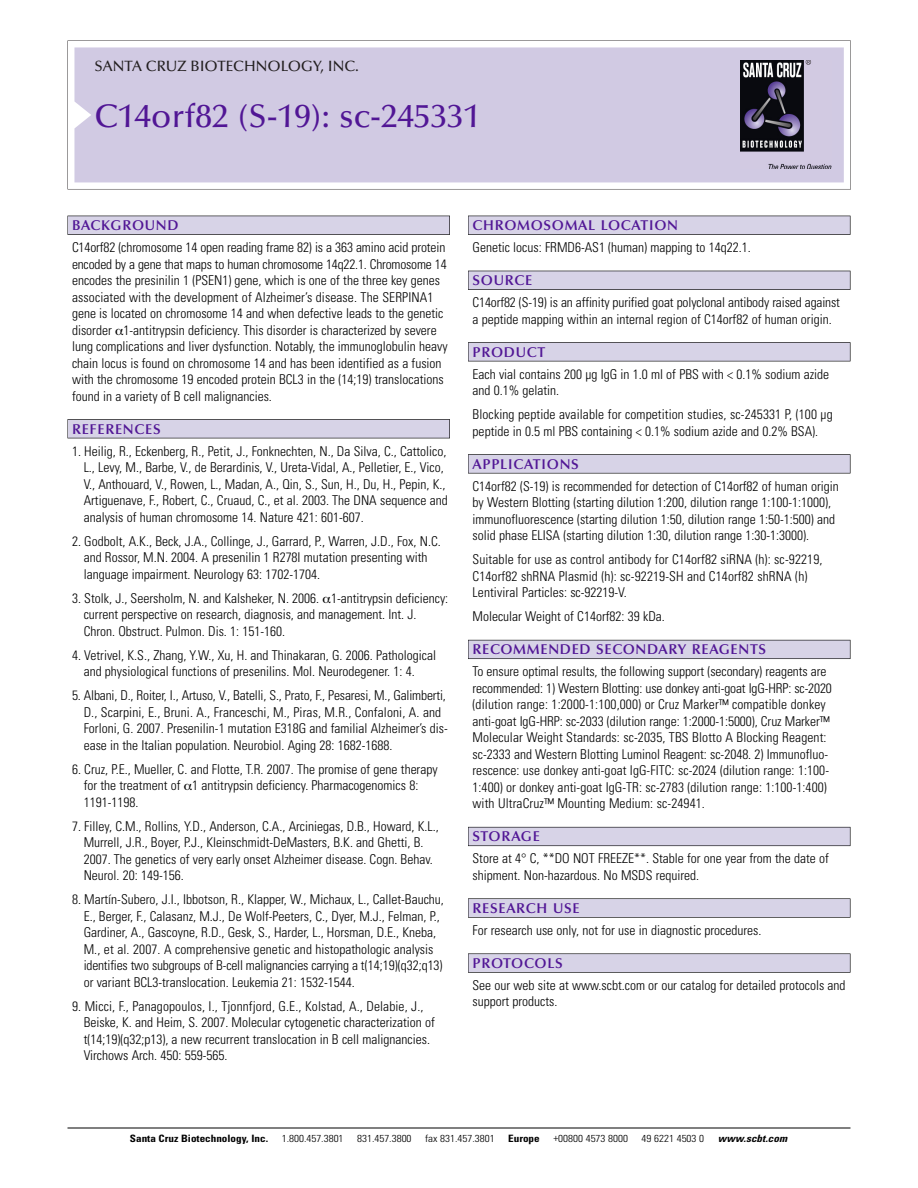
<style>
.page{position:relative;width:918px;height:1188px;background:#fff}
.page>*{position:absolute;margin:0;border:0;box-sizing:border-box;transform-origin:0 0}
.t1{font:500 33px "Optima";color:#511695}
.t2{font:500 15px "Optima";color:#231f20}
.t3{font:600 14.25px "Optima";letter-spacing:.05em;color:#511695}
.t4{font:300 condensed 13.5px/16.5px "Univers";color:#000}
.t5{font:300 condensed 10.2px "Univers";color:#000;scale:1.1 1}
.t6{font:700 condensed 10.2px "Univers";color:#000;scale:1.1 1}
.t7{font:italic 700 condensed 10.2px "Univers";letter-spacing:.005em;color:#000;scale:1.1 1}
</style>
<div class="page">
<svg style="left:68px;top:40px;width:783px;height:149px"></svg>
<div style="left:74px;top:47px;width:770px;height:135px;background:#d1cae3"></div>
<img style="left:741px;top:60px;width:90px;height:108px">
<div style="left:68px;top:216px;width:382px;height:19px;background:#525155"></div>
<div style="left:68px;top:216px;width:381px;height:18px;background:#d7d3e7"></div>
<div style="left:68px;top:419px;width:382px;height:19px;background:#525155"></div>
<div style="left:68px;top:420px;width:381px;height:18px;background:#d7d3e7"></div>
<div style="left:468px;top:216px;width:382px;height:19px;background:#525155"></div>
<div style="left:468px;top:216px;width:382px;height:18px;background:#d7d3e7"></div>
<div style="left:468px;top:271px;width:382px;height:19px;background:#515055"></div>
<div style="left:468px;top:271px;width:382px;height:18px;background:#d7d3e7"></div>
<div style="left:468px;top:342px;width:382px;height:19px;background:#545357"></div>
<div style="left:468px;top:343px;width:382px;height:18px;background:#d7d3e7"></div>
<div style="left:468px;top:454px;width:382px;height:19px;background:#575759"></div>
<div style="left:468px;top:455px;width:382px;height:18px;background:#d7d3e7"></div>
<div style="left:468px;top:640px;width:382px;height:19px;background:#5b5a62"></div>
<div style="left:468px;top:640px;width:382px;height:18px;background:#d7d3e7"></div>
<div style="left:468px;top:827px;width:382px;height:19px;background:#66646e"></div>
<div style="left:468px;top:827px;width:382px;height:18px;background:#d7d3e7"></div>
<div style="left:468px;top:898px;width:382px;height:20px;background:#666"></div>
<div style="left:468px;top:899px;width:382px;height:18px;background:#d7d3e7"></div>
<svg style="left:468px;top:953px;width:382px;height:20px"></svg>
<div style="left:468px;top:954px;width:382px;height:18px;background:#d7d3e7"></div>
<hr style="left:68px;top:1128px;width:782px;height:1px;background:#000">
<p class="t2" style="left:94px;top:61px;width:266px">SANTA CRUZ BIOTECHNOLOGY, INC.</p>
<h1 class="t1" style="left:94px;top:103px;width:387px">C14orf82 (S-19): sc-245331</h1>
<p class="t3" style="left:72px;top:219px;width:108px">BACKGROUND</p>
<p class="t4" style="left:72px;top:240px;width:377px">C14orf82 (chromosome 14 open reading frame 82) is a 363 amino acid protein encoded by a gene that maps to human chromosome 14q22.1. Chromosome 14 encodes the presinilin 1 (PSEN1) gene, which is one of the three key genes associated with the development of Alzheimer’s disease. The SERPINA1 gene is located on chromosome 14 and when defective leads to the genetic disorder 1-antitrypsin deficiency. This disorder is characterized by severe lung complications and liver dysfunction. Notably, the immunoglobulin heavy chain locus is found on chromosome 14 and has been identified as a fusion with the chromosome 19 encoded protein BCL3 in the (14;19) translocations found in a variety of B cell malignancies.</p>
<p class="t3" style="left:72px;top:423px;width:90px">REFERENCES</p>
<p class="t4" style="left:84px;top:444px;width:366px;text-indent:-12px">1. Heilig, R., Eckenberg, R., Petit, J., Fonknechten, N., Da Silva, C., Cattolico, L., Levy, M., Barbe, V., de Berardinis, V., Ureta-Vidal, A., Pelletier, E., Vico, V., Anthouard, V., Rowen, L., Madan, A., Qin, S., Sun, H., Du, H., Pepin, K., Artiguenave, F., Robert, C., Cruaud, C., et al. 2003. The DNA sequence and analysis of human chromosome 14. Nature 421: 601-607.</p>
<p class="t4" style="left:84px;top:534px;width:359px;text-indent:-12px">2. Godbolt, A.K., Beck, J.A., Collinge, J., Garrard, P., Warren, J.D., Fox, N.C. and Rossor, M.N. 2004. A presenilin 1 R278I mutation presenting with language impairment. Neurology 63: 1702-1704.</p>
<p class="t4" style="left:84px;top:591px;width:366px;text-indent:-12px">3. Stolk, J., Seersholm, N. and Kalsheker, N. 2006. 1-antitrypsin deficiency: current perspective on research, diagnosis, and management. Int. J.<br>Chron. Obstruct. Pulmon. Dis. 1: 151-160.</p>
<p class="t4" style="left:84px;top:648px;width:354px;text-indent:-12px">4. Vetrivel, K.S., Zhang, Y.W., Xu, H. and Thinakaran, G. 2006. Pathological and physiological functions of presenilins. Mol. Neurodegener. 1: 4.</p>
<p class="t4" style="left:84px;top:688px;width:366px;text-indent:-12px">5. Albani, D., Roiter, I., Artuso, V., Batelli, S., Prato, F., Pesaresi, M., Galimberti, D., Scarpini, E., Bruni. A., Franceschi, M., Piras, M.R., Confaloni, A. and Forloni, G. 2007. Presenilin-1 mutation E318G and familial Alzheimer’s dis&shy;ease in the Italian population. Neurobiol. Aging 28: 1682-1688.</p>
<p class="t4" style="left:84px;top:762px;width:355px;text-indent:-12px">6. Cruz, P.E., Mueller, C. and Flotte, T.R. 2007. The promise of gene therapy for the treatment of 1 antitrypsin deficiency. Pharmacogenomics 8:<br>1191-1198.</p>
<p class="t4" style="left:84px;top:819px;width:357px;text-indent:-12px">7. Filley, C.M., Rollins, Y.D., Anderson, C.A., Arciniegas, D.B., Howard, K.L., Murrell, J.R., Boyer, P.J., Kleinschmidt-DeMasters, B.K. and Ghetti, B.<br>2007. The genetics of very early onset Alzheimer disease. Cogn. Behav.<br>Neurol. 20: 149-156.</p>
<p class="t4" style="left:84px;top:892px;width:362px;text-indent:-12px">8. Martín-Subero, J.I., Ibbotson, R., Klapper, W., Michaux, L., Callet-Bauchu, E., Berger, F., Calasanz, M.J., De Wolf-Peeters, C., Dyer, M.J., Felman, P., Gardiner, A., Gascoyne, R.D., Gesk, S., Harder, L., Horsman, D.E., Kneba, M., et al. 2007. A comprehensive genetic and histopathologic analysis identifies two subgroups of B-cell malignancies carrying a t(14;19)(q32;q13) or variant BCL3-translocation. Leukemia 21: 1532-1544.</p>
<p class="t4" style="left:84px;top:999px;width:353px;text-indent:-12px">9. Micci, F., Panagopoulos, I., Tjonnfjord, G.E., Kolstad, A., Delabie, J., Beiske, K. and Heim, S. 2007. Molecular cytogenetic characterization of t(14;19)(q32;p13), a new recurrent translocation in B cell malignancies.<br>Virchows Arch. 450: 559-565.</p>
<p class="t3" style="left:473px;top:219px;width:207px">CHROMOSOMAL LOCATION</p>
<p class="t4" style="left:473px;top:240px;width:280px">Genetic locus: FRMD6-AS1 (human) mapping to 14q22.1.</p>
<p class="t3" style="left:473px;top:275px;width:61px">SOURCE</p>
<p class="t4" style="left:473px;top:295px;width:369px">C14orf82 (S-19) is an affinity purified goat polyclonal antibody raised against a peptide mapping within an internal region of C14orf82 of human origin.</p>
<p class="t3" style="left:473px;top:346px;width:74px">PRODUCT</p>
<p class="t4" style="left:473px;top:367px;width:358px">Each vial contains 200 µg IgG in 1.0 ml of PBS with &lt; 0.1% sodium azide and 0.1% gelatin.</p>
<p class="t4" style="left:473px;top:407px;width:362px">Blocking peptide available for competition studies, sc-245331 P, (100 µg peptide in 0.5 ml PBS containing &lt; 0.1% sodium azide and 0.2% BSA).</p>
<p class="t3" style="left:473px;top:458px;width:108px">APPLICATIONS</p>
<p class="t4" style="left:473px;top:479px;width:368px">C14orf82 (S-19) is recommended for detection of C14orf82 of human origin by Western Blotting (starting dilution 1:200, dilution range 1:100-1:1000), immunofluorescence (starting dilution 1:50, dilution range 1:50-1:500) and solid phase ELISA (starting dilution 1:30, dilution range 1:30-1:3000).</p>
<p class="t4" style="left:473px;top:552px;width:351px">Suitable for use as control antibody for C14orf82 siRNA (h): sc-92219,<br>C14orf82 shRNA Plasmid (h): sc-92219-SH and C14orf82 shRNA (h)<br>Lentiviral Particles: sc-92219-V.</p>
<p class="t4" style="left:473px;top:609px;width:194px">Molecular Weight of C14orf82: 39 kDa.</p>
<p class="t3" style="left:473px;top:644px;width:295px">RECOMMENDED SECONDARY REAGENTS</p>
<p class="t4" style="left:473px;top:664px;width:361px">To ensure optimal results, the following support (secondary) reagents are recommended: 1) Western Blotting: use donkey anti-goat IgG-HRP: sc-2020 (dilution range: 1:2000-1:100,000) or Cruz Marker™ compatible donkey anti-goat IgG-HRP: sc-2033 (dilution range: 1:2000-1:5000), Cruz Marker™ Molecular Weight Standards: sc-2035, TBS Blotto A Blocking Reagent: sc-2333 and Western Blotting Luminol Reagent: sc-2048. 2) Immunofluo&shy;rescence: use donkey anti-goat IgG-FITC: sc-2024 (dilution range: 1:100- 1:400) or donkey anti-goat IgG-TR: sc-2783 (dilution range: 1:100-1:400) with UltraCruz™ Mounting Medium: sc-24941.</p>
<p class="t3" style="left:473px;top:831px;width:69px">STORAGE</p>
<p class="t4" style="left:473px;top:851px;width:358px">Store at 4° C, **DO NOT FREEZE**. Stable for one year from the date of shipment. Non-hazardous. No MSDS required.</p>
<p class="t3" style="left:473px;top:902px;width:109px">RESEARCH USE</p>
<p class="t4" style="left:473px;top:923px;width:290px">For research use only, not for use in diagnostic procedures.</p>
<p class="t3" style="left:473px;top:957px;width:92px">PROTOCOLS</p>
<p class="t4" style="left:473px;top:978px;width:375px">See our web site at www.scbt.com or our catalog for detailed protocols and support products.</p>
<p class="t6" style="left:130px;top:1135px;width:127px">Santa Cruz Biotechnology, Inc.</p>
<p class="t5" style="left:282px;top:1135px;width:58px">1.800.457.3801</p>
<p class="t5" style="left:357px;top:1135px;width:51px">831.457.3800</p>
<p class="t5" style="left:425px;top:1135px;width:65px">fax 831.457.3801</p>
<p class="t6" style="left:508px;top:1135px;width:30px">Europe</p>
<p class="t5" style="left:553px;top:1135px;width:69px">+00800 4573 8000</p>
<p class="t5" style="left:642px;top:1135px;width:58px">49 6221 4503 0</p>
<p class="t7" style="left:718px;top:1135px;width:64px">www.scbt.com</p>
</div>
